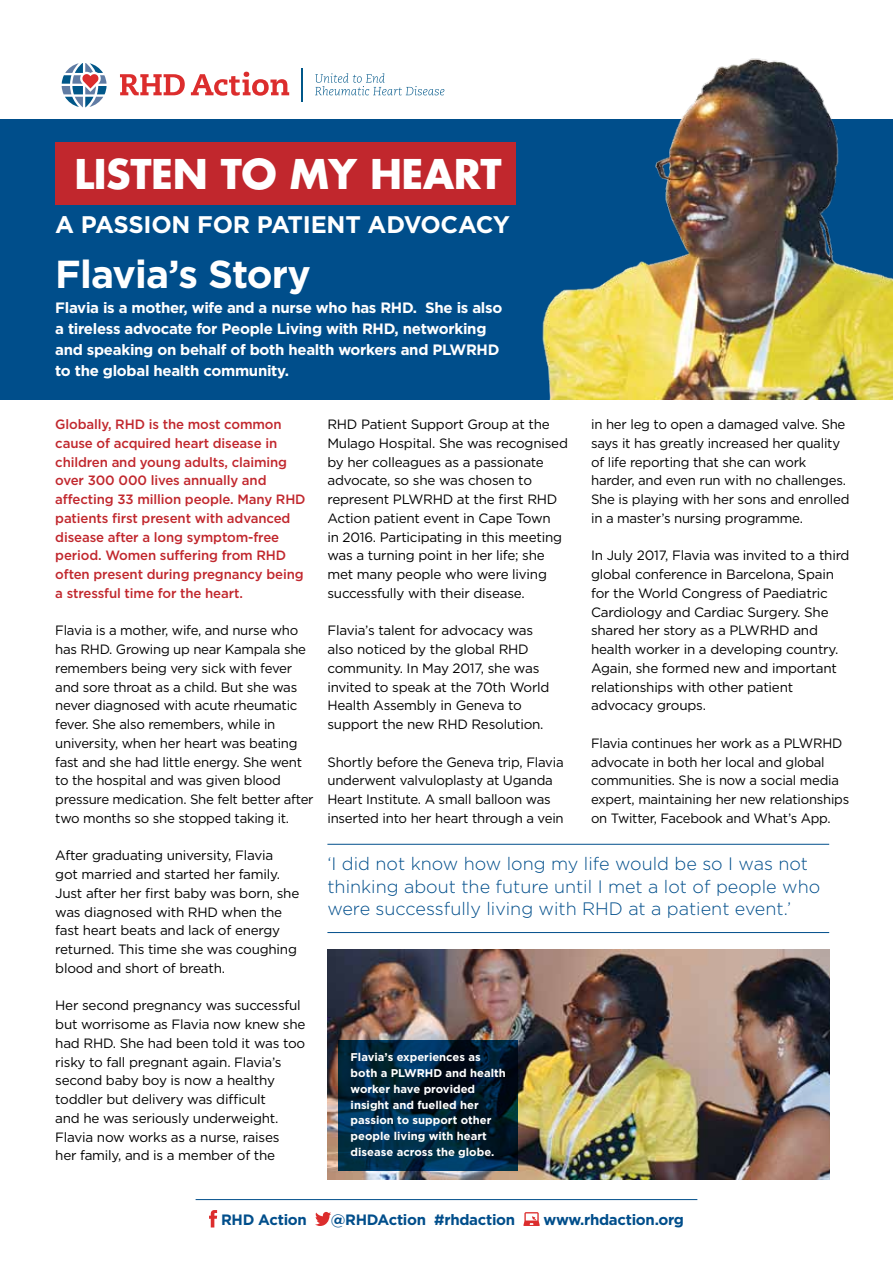
<style>
.page{position:relative;width:893px;height:1263px;background:#fff}
.page>*{position:absolute;margin:0;border:0;box-sizing:border-box;transform-origin:0 0}
.t1{font:700 39.9px "Futura";letter-spacing:-.01em;color:#fff}
.t2{font:700 39px "Gotham";letter-spacing:-.02em;color:#fff}
.t3{font:700 24px "Gotham";letter-spacing:-.01em;color:#fff}
.t4{font:300 18px/22.5px "Gotham";color:#004e8b}
.t5{font:700 15px/21px "Gotham";letter-spacing:-.02em;color:#fff}
.t6{font:700 15px "Gotham";letter-spacing:-.02em;color:#004e8b}
.t7{font:13.5px/18.8px "Gotham";letter-spacing:-.015em;color:#000}
.t8{font:500 13.5px/18.8px "Gotham";letter-spacing:-.01em;color:#c1272d}
.t9{font:700 11.25px/15.8px "Gotham";color:#fff}
</style>
<div class="page">
<div style="left:0;top:119px;width:893px;height:281px;background:#004e8b"></div>
<svg style="left:62px;top:64px;width:45px;height:44px"></svg>
<svg style="left:120px;top:74px;width:65px;height:21px"></svg>
<svg style="left:191px;top:72px;width:98px;height:24px"></svg>
<hr style="left:302px;top:68px;width:1px;height:33px;background:#005789">
<svg style="left:315px;top:73px;width:129px;height:22px"></svg>
<img style="left:327px;top:950px;width:502px;height:229px">
<img style="left:542px;top:58px;width:351px;height:342px">
<svg style="left:338px;top:1040px;width:180px;height:131px;background:#00243d"></svg>
<svg style="left:209px;top:1210px;width:8px;height:17px"></svg>
<svg style="left:315px;top:1212px;width:16px;height:14px"></svg>
<svg style="left:523px;top:1212px;width:17px;height:14px"></svg>
<hr style="left:196px;top:1199px;width:501px;height:1px;background:#004e8b">
<div style="left:55px;top:142px;width:461px;height:63px;background:#c1272d"></div>
<hr style="left:327px;top:844px;width:502px;height:1px;background:#004e8b">
<hr style="left:327px;top:932px;width:502px;height:1px;background:#004e8b">
<h1 class="t1" style="left:74px;top:146px;width:429px">LISTEN TO MY HEART</h1>
<h3 class="t3" style="left:55px;top:208px;width:57px">A Pass</h3>
<h3 class="t3" style="left:144px;top:208px;width:368px">ion for Patient Advocacy</h3>
<h2 class="t2" style="left:55px;top:248px;width:257px">Flavia’s Story</h2>
<p class="t5" style="left:55px;top:297px;width:449px">Flavia is a mother, wife and a nurse who has RHD. She is also a tireless advocate for People Living with RHD, networking and speaking on behalf of both health workers and PLWRHD to the global health community.</p>
<p class="t8" style="left:55px;top:415px;width:252px">Globally, RHD is the most common cause of acquired heart disease in children and young adults, claiming over 300 000 lives annually and affecting 33 million people. Many RHD patients first present with advanced disease after a long symptom-free period. Women suffering from RHD often present during pregnancy being a stressful time for the heart.</p>
<p class="t7" style="left:55px;top:621px;width:260px">Flavia is a mother, wife, and nurse who has RHD. Growing up near Kampala she remembers being very sick with fever and sore throat as a child. But she was never diagnosed with acute rheumatic fever. She also remembers, while in university, when her heart was beating fast and she had little energy. She went to the hospital and was given blood pressure medication. She felt better after two months so she stopped taking it.</p>
<p class="t7" style="left:55px;top:846px;width:246px">After graduating university, Flavia<br>got married and started her family.<br>Just after her first baby was born, she was diagnosed with RHD when the fast heart beats and lack of energy returned. This time she was coughing blood and short of breath.</p>
<p class="t7" style="left:55px;top:996px;width:252px">Her second pregnancy was successful but worrisome as Flavia now knew she had RHD. She had been told it was too risky to fall pregnant again. Flavia’s second baby boy is now a healthy toddler but delivery was difficult<br>and he was seriously underweight.<br>Flavia now works as a nurse, raises<br>her family, and is a member of the</p>
<p class="t7" style="left:327px;top:415px;width:242px">RHD Patient Support Group at the Mulago Hospital. She was recognised by her colleagues as a passionate advocate, so she was chosen to represent PLWRHD at the first RHD Action patient event in Cape Town<br>in 2016. Participating in this meeting was a turning point in her life; she met many people who were living successfully with their disease.</p>
<p class="t7" style="left:327px;top:621px;width:224px">Flavia’s talent for advocacy was also noticed by the global RHD community. In May 2017, she was invited to speak at the 70th World<br>Health Assembly in Geneva to support the new RHD Resolution.</p>
<p class="t7" style="left:327px;top:752px;width:238px">Shortly before the Geneva trip, Flavia underwent valvuloplasty at Uganda Heart Institute. A small balloon was inserted into her heart through a vein</p>
<p class="t7" style="left:591px;top:415px;width:260px">in her leg to open a damaged valve. She says it has greatly increased her quality of life reporting that she can work harder, and even run with no challenges.<br>She is playing with her sons and enrolled in a master’s nursing programme.</p>
<p class="t7" style="left:591px;top:546px;width:260px">In July 2017, Flavia was invited to a third global conference in Barcelona, Spain for the World Congress of Paediatric Cardiology and Cardiac Surgery. She shared her story as a PLWRHD and health worker in a developing country.<br>Again, she formed new and important relationships with other patient advocacy groups.</p>
<p class="t7" style="left:591px;top:733px;width:260px">Flavia continues her work as a PLWRHD advocate in both her local and global communities. She is now a social media expert, maintaining her new relationships on Twitter, Facebook and What’s App.</p>
<h3 class="t4" style="left:327px;top:852px;width:494px">‘I did not know how long my life would be so I was not thinking about the future until I met a lot of people who were successfully living with RHD at a patient event.’</h3>
<p class="t9" style="left:351px;top:1049px;width:157px">Flavia’s experiences as both a PLWRHD and health worker have provided insight and fuelled her passion to support other people living with heart disease across the globe.</p>
<p class="t6" style="left:221px;top:1209px;width:87px">RHD Action</p>
<p class="t6" style="left:331px;top:1209px;width:186px">@RHDAction #rhdaction</p>
<p class="t6" style="left:544px;top:1209px;width:142px">www.rhdaction.org</p>
</div>
